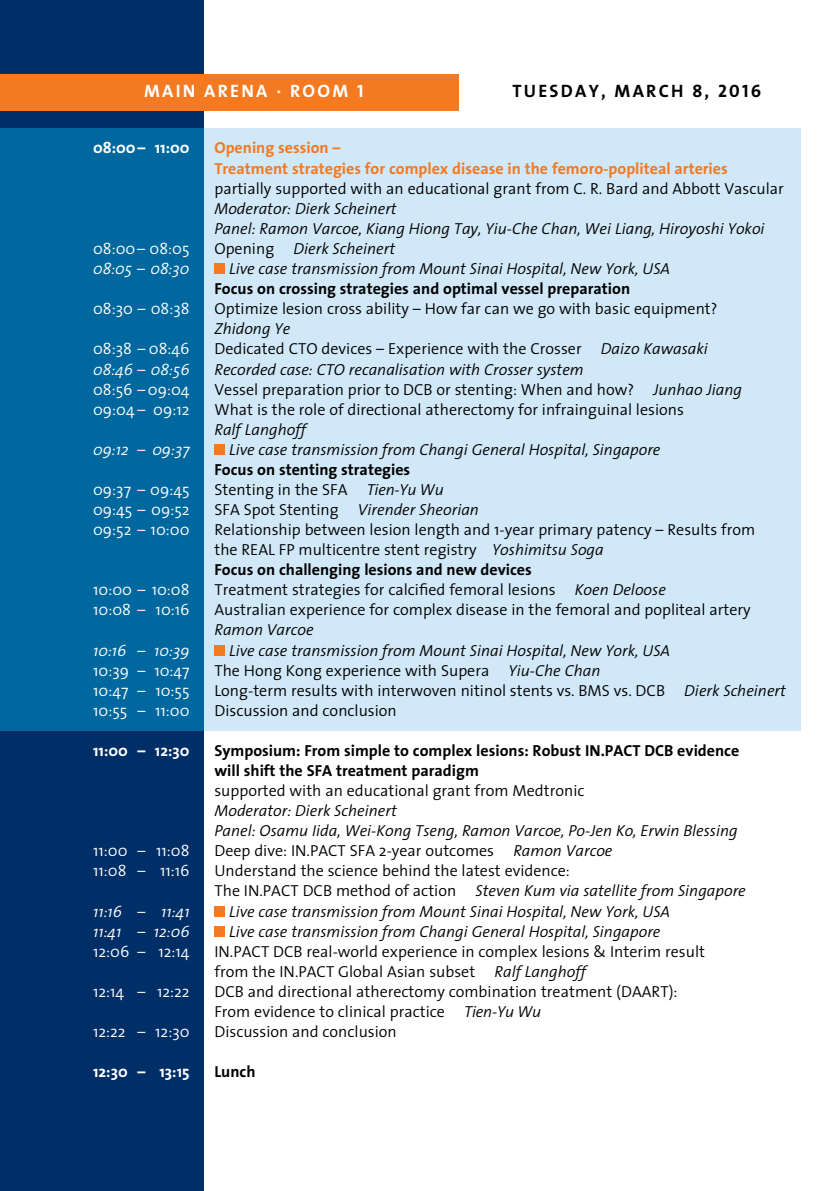
<style>
.page{position:relative;width:840px;height:1191px;background:#fff}
.page>*{position:absolute;margin:0;border:0;box-sizing:border-box;transform-origin:0 0}
.t1{font:18px "The Sans Bold Caps";letter-spacing:.125em;color:#000}
.t2{font:18px "The Sans Bold Caps";letter-spacing:.125em;color:#fff}
.t3{font:300 16px/20px "The Sans";color:#000}
.t4{font:italic 300 16px/20px "The Sans";color:#000}
.t5{font:300 16px "The Sans";color:#fff}
.t6{font:700 16px/20px "The Sans";color:#000}
.t7{font:700 16px/20.4px "The Sans";color:#f47920}
.t8{font:italic 300 16px "The Sans";color:#fff}
.t9{font:700 16px "The Sans";color:#fff}
.s1{font-style:normal}
.s2{font-style:italic}
.s3{font-weight:700}
</style>
<div class="page">
<div style="left:0;top:0;width:204px;height:1191px;background:#002e67"></div>
<div style="left:0;top:74px;width:458px;height:36px;background:#f47920"></div>
<div style="left:204px;top:128px;width:595px;height:602px;background:#d1e8f8"></div>
<div style="left:0;top:128px;width:203px;height:602px;background:#00689e"></div>
<div style="left:214px;top:263px;width:11px;height:11px;background:#f47920"></div>
<div style="left:214px;top:444px;width:11px;height:11px;background:#f47920"></div>
<div style="left:214px;top:645px;width:11px;height:10px;background:#f47920"></div>
<div style="left:214px;top:906px;width:11px;height:11px;background:#f47920"></div>
<div style="left:214px;top:926px;width:11px;height:11px;background:#f47920"></div>
<p class="t2" style="left:144px;top:75px;width:221px">MAIN ARENA · ROOM 1</p>
<p class="t1" style="left:512px;top:75px;width:250px">TUESDAY, MARCH 8, 2016</p>
<p class="t9" style="left:93px;top:134px;width:98px">08:00– 11:00</p>
<p class="t7" style="left:214px;top:137px;width:514px">Opening session –<br>Treatment strategies for complex disease in the femoro-popliteal arteries</p>
<p class="t3" style="left:214px;top:178px;width:570px">partially supported with an educational grant from C. R. Bard and Abbott Vascular</p>
<p class="t4" style="left:214px;top:198px;width:551px">Moderator: Dierk Scheinert<br>Panel: Ramon Varcoe, Kiang Hiong Tay, Yiu-Che Chan, Wei Liang, Hiroyoshi Yokoi</p>
<p class="t5" style="left:93px;top:235px;width:98px">08:00– 08:05</p>
<p class="t4" style="left:214px;top:238px;width:182px"><span class="s1">Opening</span> Dierk Scheinert</p>
<p class="t8" style="left:93px;top:255px;width:98px">08:05 – 08:30</p>
<p class="t4" style="left:229px;top:258px;width:442px">Live case transmission from Mount Sinai Hospital, New York, USA</p>
<p class="t6" style="left:214px;top:278px;width:417px">Focus on crossing strategies and optimal vessel preparation</p>
<p class="t5" style="left:93px;top:295px;width:98px">08:30 – 08:38</p>
<p class="t3" style="left:214px;top:298px;width:504px">Optimize lesion cross ability – How far can we go with basic equipment?</p>
<p class="t4" style="left:214px;top:318px;width:77px">Zhidong Ye</p>
<p class="t5" style="left:93px;top:335px;width:98px">08:38 – 08:46</p>
<p class="t3" style="left:214px;top:338px;width:494px">Dedicated CTO devices – Experience with the Crosser <span class="s2">Daizo Kawasaki</span></p>
<p class="t8" style="left:93px;top:356px;width:98px">08:46 – 08:56</p>
<p class="t4" style="left:214px;top:359px;width:370px">Recorded case: CTO recanalisation with Crosser system</p>
<p class="t5" style="left:93px;top:376px;width:98px">08:56 – 09:04</p>
<p class="t3" style="left:214px;top:379px;width:528px">Vessel preparation prior to DCB or stenting: When and how? <span class="s2">Junhao Jiang</span></p>
<p class="t5" style="left:93px;top:396px;width:98px">09:04 – 09:12</p>
<p class="t3" style="left:214px;top:399px;width:470px">What is the role of directional atherectomy for infrainguinal lesions</p>
<p class="t4" style="left:214px;top:419px;width:93px">Ralf Langhoff</p>
<p class="t8" style="left:93px;top:436px;width:98px">09:12 – 09:37</p>
<p class="t4" style="left:229px;top:439px;width:432px">Live case transmission from Changi General Hospital, Singapore</p>
<p class="t6" style="left:214px;top:459px;width:197px">Focus on stenting strategies</p>
<p class="t5" style="left:93px;top:476px;width:98px">09:37 – 09:45</p>
<p class="t3" style="left:214px;top:479px;width:231px">Stenting in the SFA <span class="s2">Tien-Yu Wu</span></p>
<p class="t5" style="left:93px;top:496px;width:98px">09:45 – 09:52</p>
<p class="t4" style="left:214px;top:499px;width:266px"><span class="s1">SFA Spot Stenting</span> Virender Sheorian</p>
<p class="t5" style="left:93px;top:516px;width:98px">09:52 – 10:00</p>
<p class="t3" style="left:214px;top:519px;width:542px">Relationship between lesion length and 1-year primary patency – Results from the REAL FP multicentre stent registry <span class="s2">Yoshimitsu Soga<br></span><span class="s3">Focus on challenging lesions and new devices</span></p>
<p class="t5" style="left:93px;top:576px;width:98px">10:00 – 10:08</p>
<p class="t3" style="left:214px;top:579px;width:452px">Treatment strategies for calcified femoral lesions <span class="s2">Koen Deloose</span></p>
<p class="t5" style="left:93px;top:596px;width:98px">10:08 – 10:16</p>
<p class="t3" style="left:214px;top:599px;width:537px">Australian experience for complex disease in the femoral and popliteal artery</p>
<p class="t4" style="left:214px;top:619px;width:101px">Ramon Varcoe</p>
<p class="t8" style="left:93px;top:637px;width:98px">10:16 – 10:39</p>
<p class="t4" style="left:229px;top:639px;width:442px">Live case transmission from Mount Sinai Hospital, New York, USA</p>
<p class="t5" style="left:93px;top:657px;width:98px">10:39 – 10:47</p>
<p class="t3" style="left:214px;top:659px;width:387px">The Hong Kong experience with Supera <span class="s2">Yiu-Che Chan</span></p>
<p class="t5" style="left:93px;top:677px;width:98px">10:47 – 10:55</p>
<p class="t3" style="left:214px;top:679px;width:572px">Long-term results with interwoven nitinol stents vs. BMS vs. DCB <span class="s2">Dierk Scheinert</span></p>
<p class="t5" style="left:93px;top:697px;width:98px">10:55 – 11:00</p>
<p class="t3" style="left:214px;top:700px;width:184px">Discussion and conclusion</p>
<p class="t9" style="left:93px;top:737px;width:98px">11:00 – 12:30</p>
<p class="t6" style="left:214px;top:740px;width:526px">Symposium: From simple to complex lesions: Robust IN.PACT DCB evidence will shift the SFA treatment paradigm</p>
<p class="t3" style="left:214px;top:780px;width:371px">supported with an educational grant from Medtronic</p>
<p class="t4" style="left:214px;top:800px;width:524px">Moderator: Dierk Scheinert<br>Panel: Osamu Iida, Wei-Kong Tseng, Ramon Varcoe, Po-Jen Ko, Erwin Blessing</p>
<p class="t5" style="left:93px;top:837px;width:98px">11:00 – 11:08</p>
<p class="t3" style="left:214px;top:840px;width:399px">Deep dive: IN.PACT SFA 2-year outcomes <span class="s2">Ramon Varcoe</span></p>
<p class="t5" style="left:93px;top:857px;width:98px">11:08 – 11:16</p>
<p class="t3" style="left:214px;top:860px;width:532px">Understand the science behind the latest evidence:<br>The IN.PACT DCB method of action <span class="s2">Steven Kum via satellite from Singapore</span></p>
<p class="t8" style="left:93px;top:898px;width:98px">11:16 – 11:41</p>
<p class="t4" style="left:229px;top:901px;width:442px">Live case transmission from Mount Sinai Hospital, New York, USA</p>
<p class="t8" style="left:93px;top:918px;width:98px">11:41 – 12:06</p>
<p class="t4" style="left:229px;top:921px;width:432px">Live case transmission from Changi General Hospital, Singapore</p>
<p class="t5" style="left:93px;top:938px;width:98px">12:06 – 12:14</p>
<p class="t3" style="left:214px;top:941px;width:492px">IN.PACT DCB real-world experience in complex lesions &amp; Interim result from the IN.PACT Global Asian subset <span class="s2">Ralf Langhoff</span></p>
<p class="t5" style="left:93px;top:978px;width:98px">12:14 – 12:22</p>
<p class="t3" style="left:214px;top:981px;width:464px">DCB and directional atherectomy combination treatment (DAART):<br>From evidence to clinical practice <span class="s2">Tien-Yu Wu</span></p>
<p class="t5" style="left:93px;top:1018px;width:98px">12:22 – 12:30</p>
<p class="t3" style="left:214px;top:1021px;width:184px">Discussion and conclusion</p>
<p class="t9" style="left:93px;top:1058px;width:98px">12:30 – 13:15</p>
<p class="t6" style="left:214px;top:1061px;width:43px">Lunch</p>
</div>
